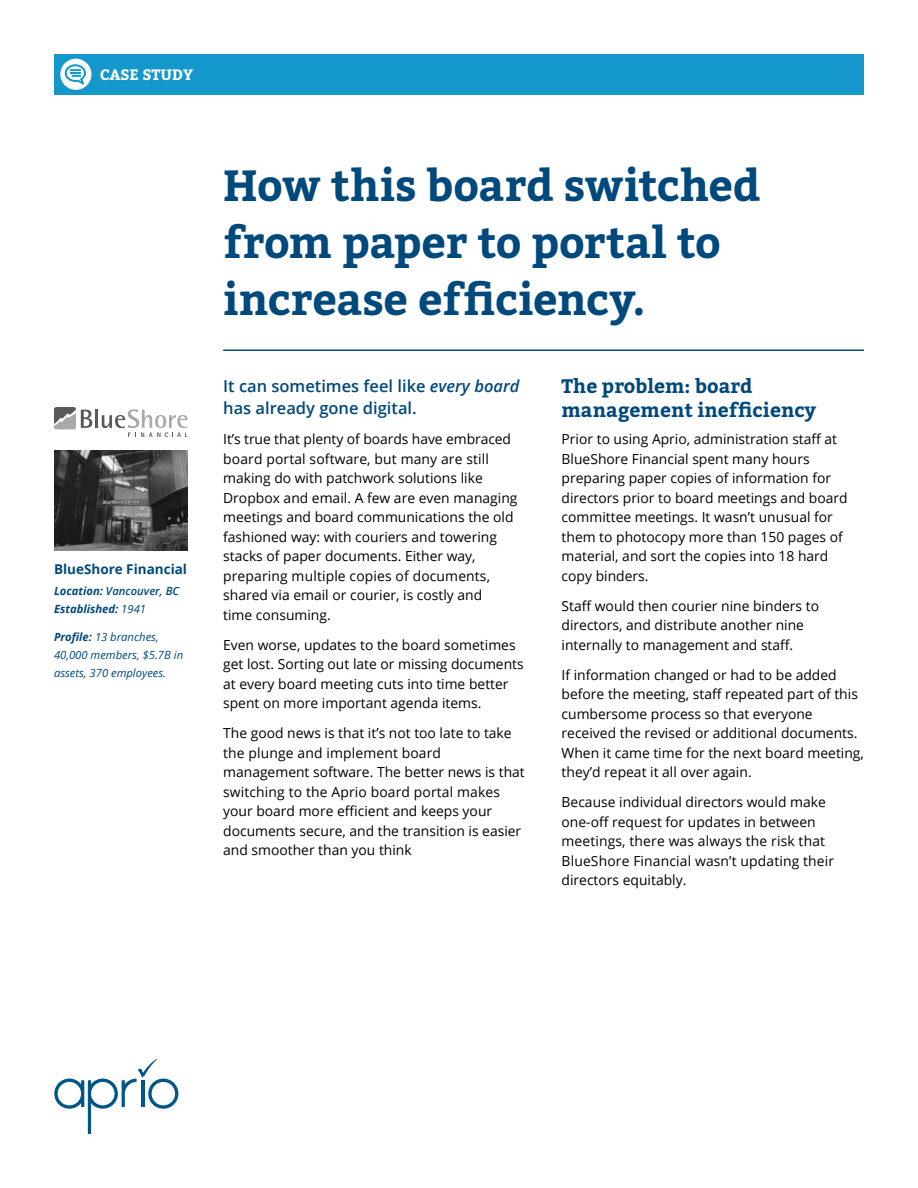
<style>
.page{position:relative;width:918px;height:1188px;background:#fff}
.page>*{position:absolute;margin:0;border:0;box-sizing:border-box;transform-origin:0 0}
.t1{font:700 43.5px/57px "Bitter";letter-spacing:-.005em;color:#00497c}
.t2{font:700 19.5px/24px "Bitter";color:#00497c}
.t3{font:600 16.5px/22.5px "Open Sans";color:#00497c}
.t4{font:700 15px "Bitter";color:#fff}
.t5{font:13.8px/19.5px "Open Sans";color:#000}
.t6{font:700 13.5px "Open Sans";color:#00497c}
.t7{font:italic 11.25px/18px "Open Sans";color:#00497c}
.t8{font:italic 700 11.25px/18px "Open Sans";color:#00497c}
.s1{font-weight:600}
.s2{font-weight:400}
.s3{font-weight:700}
.s4{font-style:italic}
</style>
<div class="page">
<div style="left:54px;top:54px;width:810px;height:40px;background:#1498cb"></div>
<div style="left:60px;top:59px;width:31px;height:31px;background:#fff;border-radius:50%"></div>
<svg style="left:65px;top:64px;width:21px;height:21px"></svg>
<img style="left:54px;top:450px;width:133px;height:101px">
<hr style="left:223px;top:350px;width:641px;height:1px;background:#00497c">
<svg style="left:54px;top:1059px;width:124px;height:75px"></svg>
<hr style="left:95px;top:410px;width:3px;height:18px;background:#58595b">
<svg style="left:54px;top:407px;width:38px;height:22px"></svg>
<svg style="left:102px;top:409px;width:86px;height:28px"></svg>
<p class="t4" style="left:100px;top:64px;width:95px">CASE STUDY</p>
<p class="t6" style="left:54px;top:560px;width:135px">BlueShore Financial</p>
<p class="t8" style="left:54px;top:582px;width:127px">Location: <span class="s1">Vancouver, BC<br></span>Established: <span class="s2">1941</span></p>
<p class="t7" style="left:54px;top:628px;width:131px"><span class="s3">Profile:</span> 13 branches,<br>40,000 members, $5.7B in assets, 370 employees.</p>
<h1 class="t1" style="left:223px;top:156px;width:539px">How this board switched from paper to portal to increase efficiency.</h1>
<p class="t3" style="left:223px;top:374px;width:298px">It can sometimes feel like <span class="s4">every board </span>has already gone digital.</p>
<p class="t5" style="left:223px;top:429px;width:296px">It’s true that plenty of boards have embraced board portal software, but many are still making do with patchwork solutions like Dropbox and email. A few are even managing meetings and board communications the old fashioned way: with couriers and towering stacks of paper documents. Either way, preparing multiple copies of documents, shared via email or courier, is costly and<br>time consuming.</p>
<p class="t5" style="left:223px;top:634px;width:302px">Even worse, updates to the board sometimes get lost. Sorting out late or missing documents at every board meeting cuts into time better spent on more important agenda items.</p>
<p class="t5" style="left:223px;top:723px;width:303px">The good news is that it’s not too late to take the plunge and implement board management software. The better news is that switching to the Aprio board portal makes your board more efficient and keeps your documents secure, and the transition is easier and smoother than you think</p>
<h2 class="t2" style="left:562px;top:374px;width:256px">The problem: board management inefficiency</h2>
<p class="t5" style="left:562px;top:429px;width:288px">Prior to using Aprio, administration staff at BlueShore Financial spent many hours preparing paper copies of information for directors prior to board meetings and board committee meetings. It wasn’t unusual for them to photocopy more than 150 pages of material, and sort the copies into 18 hard copy binders.</p>
<p class="t5" style="left:562px;top:595px;width:259px">Staff would then courier nine binders to directors, and distribute another nine internally to management and staff.</p>
<p class="t5" style="left:562px;top:664px;width:304px">If information changed or had to be added before the meeting, staff repeated part of this cumbersome process so that everyone received the revised or additional documents.<br>When it came time for the next board meeting, they’d repeat it all over again.</p>
<p class="t5" style="left:562px;top:792px;width:274px">Because individual directors would make one-off request for updates in between meetings, there was always the risk that BlueShore Financial wasn’t updating their directors equitably.</p>
</div>
